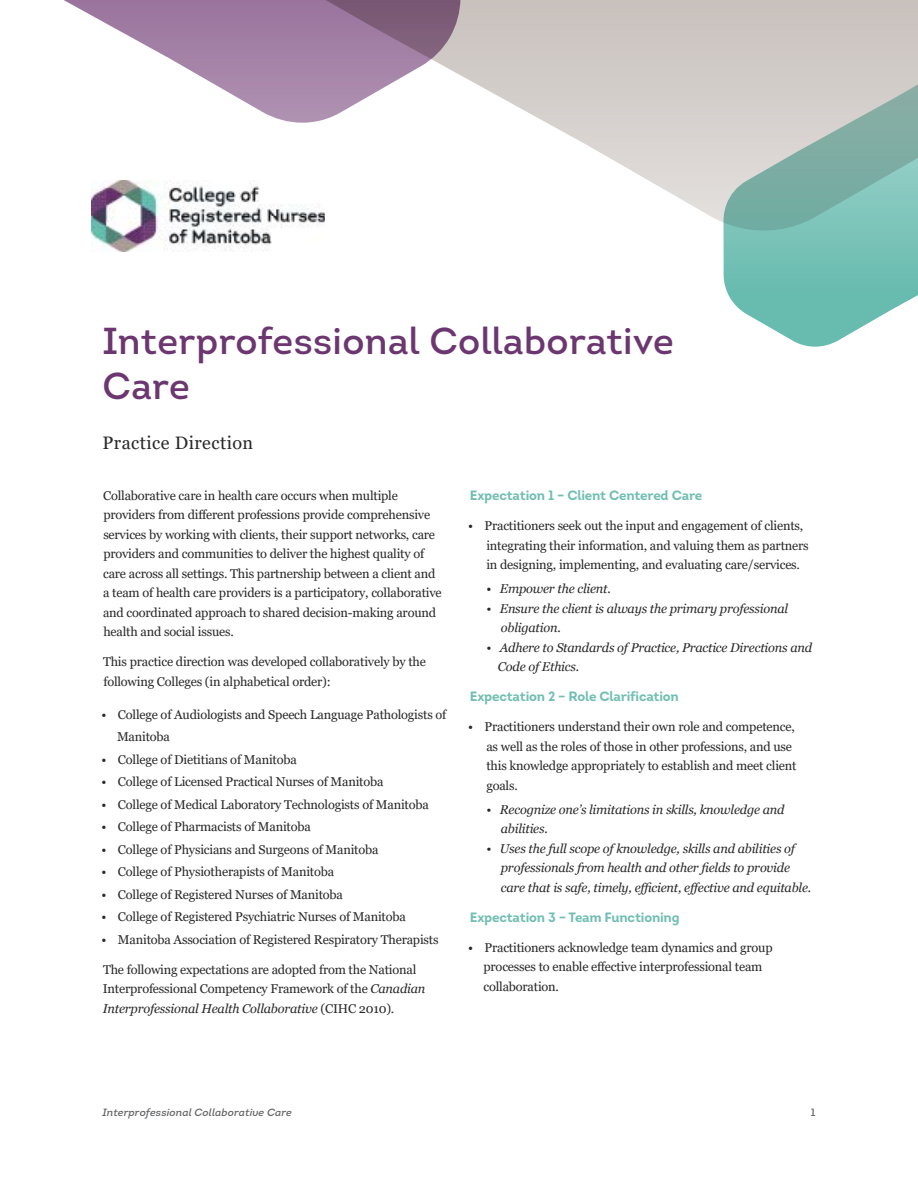
<style>
.page{position:relative;width:918px;height:1188px;background:#fff}
.page>*{position:absolute;margin:0;border:0;box-sizing:border-box;transform-origin:0 0}
.t1{font:37.5px/45px "Intro";letter-spacing:.01em;color:#6c3770}
.t2{font:18px "Georgia";letter-spacing:.025em;color:#292829}
.t3{font:700 13.5px "Intro";letter-spacing:-.015em;color:#70beb3}
.t4{font:12.75px/19.5px "Georgia";letter-spacing:-.015em;color:#292829}
.t5{font:italic 12.75px/19.5px "Georgia";letter-spacing:-.015em;color:#292829}
.t6{font:italic 10.5px "Intro";letter-spacing:.01em;color:#636466}
.t7{font:10.5px "Intro";color:#636466}
.s1{font-style:italic}
.s2{font-style:normal}
</style>
<div class="page">
<img style="left:92px;top:180px;width:180px;height:71px">
<svg style="left:191px;top:0;width:727px;height:231px"></svg>
<svg style="left:64px;top:0;width:397px;height:123px"></svg>
<svg style="left:723px;top:62px;width:195px;height:285px;background:#9dc5be"></svg>
<h1 class="t1" style="left:102px;top:319px;width:573px">Interprofessional Collaborative<br>Care</h1>
<h2 class="t2" style="left:102px;top:432px;width:152px">Practice Direction</h2>
<p class="t4" style="left:103px;top:486px;width:340px">Collaborative care in health care occurs when multiple providers from different professions provide comprehensive services by working with clients, their support networks, care providers and communities to deliver the highest quality of care across all settings. This partnership between a client and a team of health care providers is a participatory, collaborative and coordinated approach to shared decision-making around health and social issues.</p>
<p class="t4" style="left:103px;top:653px;width:324px">This practice direction was developed collaboratively by the following Colleges (in alphabetical order):</p>
<p class="t4" style="left:117px;top:704px;width:331px;line-height:22.5px;text-indent:-15px">• College of Audiologists and Speech Language Pathologists of<br>Manitoba</p>
<p class="t4" style="left:102px;top:750px;width:197px">• College of Dietitians of Manitoba</p>
<p class="t4" style="left:102px;top:773px;width:283px">• College of Licensed Practical Nurses of Manitoba</p>
<p class="t4" style="left:102px;top:795px;width:329px">• College of Medical Laboratory Technologists of Manitoba</p>
<p class="t4" style="left:102px;top:818px;width:211px">• College of Pharmacists of Manitoba</p>
<p class="t4" style="left:102px;top:840px;width:278px">• College of Physicians and Surgeons of Manitoba</p>
<p class="t4" style="left:102px;top:863px;width:234px">• College of Physiotherapists of Manitoba</p>
<p class="t4" style="left:102px;top:885px;width:243px">• College of Registered Nurses of Manitoba</p>
<p class="t4" style="left:102px;top:908px;width:306px">• College of Registered Psychiatric Nurses of Manitoba</p>
<p class="t4" style="left:102px;top:930px;width:339px">• Manitoba Association of Registered Respiratory Therapists</p>
<p class="t4" style="left:103px;top:960px;width:324px">The following expectations are adopted from the National<br>Interprofessional Competency Framework of the <span class="s1">Canadian<br>Interprofessional Health Collaborative</span> (CIHC 2010).</p>
<p class="t3" style="left:470px;top:487px;width:234px">Expectation 1 – Client Centered Care</p>
<p class="t4" style="left:486px;top:517px;width:324px;text-indent:-18px">• Practitioners seek out the input and engagement of clients, integrating their information, and valuing them as partners in designing, implementing, and evaluating care/services.</p>
<p class="t5" style="left:486px;top:579px;width:126px"><span class="s2">•</span> Empower the client.</p>
<p class="t5" style="left:501px;top:599px;width:289px;text-indent:-14px">• Ensure the client is always the primary professional obligation.</p>
<p class="t5" style="left:498px;top:638px;width:316px;text-indent:-12px">• Adhere to Standards of Practice, Practice Directions and<br>Code of Ethics.</p>
<p class="t3" style="left:470px;top:688px;width:211px">Expectation 2 – Role Clarification</p>
<p class="t4" style="left:486px;top:718px;width:312px;text-indent:-18px">• Practitioners understand their own role and competence, as well as the roles of those in other professions, and use this knowledge appropriately to establish and meet client goals.</p>
<p class="t5" style="left:501px;top:800px;width:285px;text-indent:-14px">• Recognize one’s limitations in skills, knowledge and abilities.</p>
<p class="t5" style="left:501px;top:839px;width:312px;text-indent:-14px">• Uses the full scope of knowledge, skills and abilities of professionals from health and other fields to provide care that is safe, timely, efficient, effective and equitable.</p>
<p class="t3" style="left:470px;top:909px;width:211px">Expectation 3 – Team Functioning</p>
<p class="t4" style="left:484px;top:938px;width:291px;text-indent:-15px">• Practitioners acknowledge team dynamics and group processes to enable effective interprofessional team collaboration.</p>
<p class="t6" style="left:103px;top:1106px;width:191px">Interprofessional Collaborative Care</p>
<p class="t7" style="left:811px;top:1106px;width:6px">1</p>
</div>
